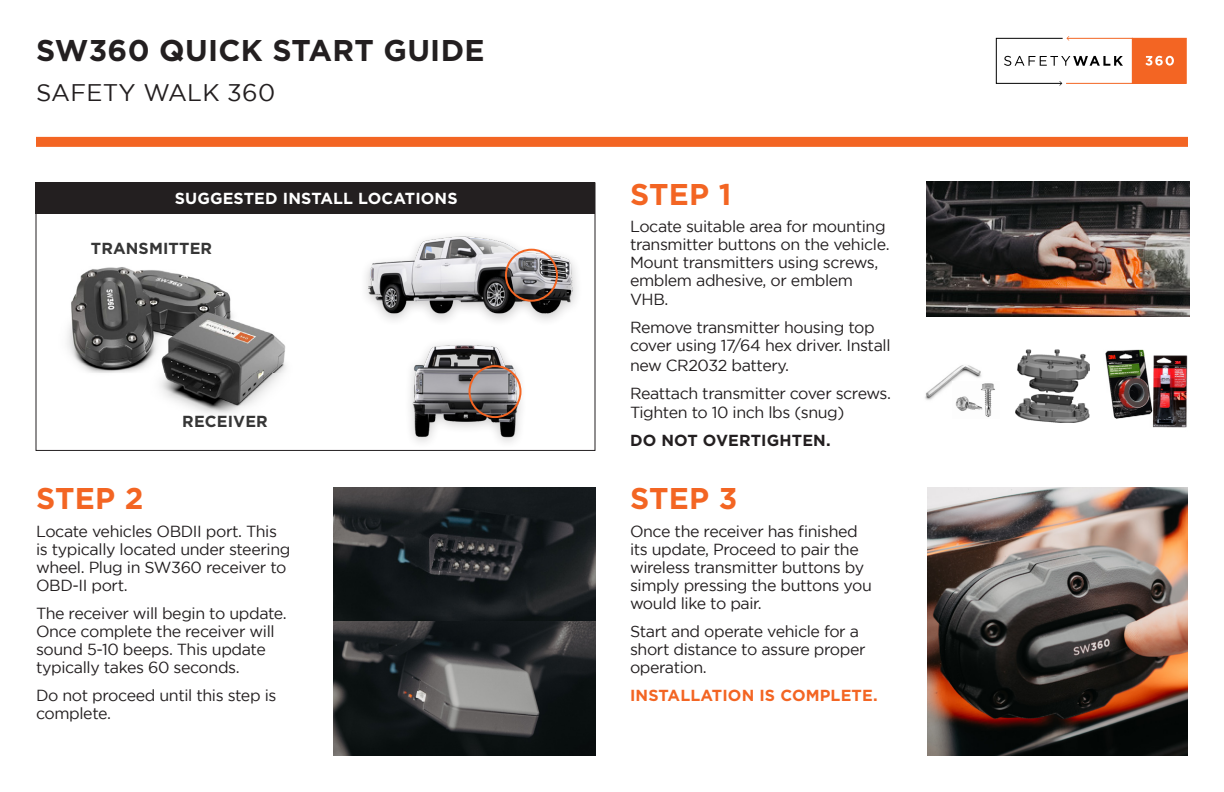
<style>
.page{position:relative;width:1224px;height:792px;background:#fff}
.page>*{position:absolute;margin:0;border:0;box-sizing:border-box;transform-origin:0 0}
.t1{font:700 30px "Gotham";letter-spacing:.01em;color:#231f20}
.t2{font:700 30px "Gotham";letter-spacing:.01em;color:#f36523}
.t3{font:24px "Gotham";letter-spacing:.01em;color:#231f20}
.t4{font:16px/18px "Gotham";letter-spacing:-.025em;color:#231f20}
.t5{font:700 16px "Gotham";letter-spacing:.01em;color:#fff}
.t6{font:700 16px "Gotham";letter-spacing:.01em;color:#f36523}
.t7{font:700 16px "Gotham";letter-spacing:.01em;color:#363636}
.t8{font:700 16px "Gotham";letter-spacing:.01em;color:#231f20}
</style>
<div class="page">
<img style="left:67px;top:267px;width:219px;height:147px">
<div style="left:36px;top:183px;width:559px;height:31px;background:#231f20"></div>
<svg style="left:996px;top:36px;width:137px;height:50px"></svg>
<div style="left:1132px;top:38px;width:54px;height:45px;background:#f36523"></div>
<div style="left:1132px;top:38px;width:55px;height:46px;border:1px solid #f36523"></div>
<svg style="left:1145px;top:56px;width:29px;height:10px"></svg>
<div style="left:36px;top:137px;width:1152px;height:10px;background:#f36523"></div>
<img style="left:927px;top:487px;width:261px;height:269px">
<img style="left:333px;top:487px;width:263px;height:269px">
<img style="left:926px;top:182px;width:263px;height:134px">
<img style="left:925px;top:365px;width:57px;height:35px">
<img style="left:952px;top:382px;width:43px;height:35px">
<img style="left:1015px;top:349px;width:74px;height:74px">
<img style="left:1105px;top:349px;width:83px;height:79px">
<img style="left:366px;top:237px;width:230px;height:87px">
<div style="left:505px;top:249px;width:53px;height:53px;border:2px solid #f36523;border-radius:50%"></div>
<img style="left:410px;top:324px;width:186px;height:127px">
<div style="left:469px;top:365px;width:53px;height:53px;border:2px solid #f36523;border-radius:50%"></div>
<div style="left:36px;top:183px;width:559px;height:268px;border:1px solid #231f20"></div>
<p class="t1" style="left:36px;top:33px;width:450px">SW360 QUICK START GUIDE</p>
<p class="t3" style="left:36px;top:79px;width:241px">SAFETY WALK 360</p>
<p class="t5" style="left:175px;top:189px;width:284px">SUGGESTED INSTALL LOCATIONS</p>
<p class="t7" style="left:91px;top:239px;width:123px">TRANSMITTER</p>
<p class="t7" style="left:182px;top:412px;width:87px">RECEIVER</p>
<p class="t2" style="left:630px;top:177px;width:103px">STEP 1</p>
<p class="t4" style="left:630px;top:217px;width:261px">Locate suitable area for mounting transmitter buttons on the vehicle.<br>Mount transmitters using screws, emblem adhesive, or emblem<br>VHB.</p>
<p class="t4" style="left:630px;top:318px;width:262px;line-height:18.6px">Remove transmitter housing top cover using 17/64 hex driver. Install new CR2032 battery.</p>
<p class="t4" style="left:630px;top:383px;width:263px;line-height:19.2px">Reattach transmitter cover screws.<br>Tighten to 10 inch lbs (snug)</p>
<p class="t8" style="left:630px;top:431px;width:202px">DO NOT OVERTIGHTEN.</p>
<p class="t2" style="left:36px;top:481px;width:109px">STEP 2</p>
<p class="t2" style="left:630px;top:481px;width:109px">STEP 3</p>
<p class="t4" style="left:630px;top:522px;width:243px">Once the receiver has finished its update, Proceed to pair the wireless transmitter buttons by simply pressing the buttons you would like to pair.</p>
<p class="t4" style="left:630px;top:622px;width:237px">Start and operate vehicle for a short distance to assure proper operation.</p>
<p class="t6" style="left:630px;top:686px;width:249px">INSTALLATION IS COMPLETE.</p>
<p class="t4" style="left:36px;top:522px;width:256px">Locate vehicles OBDII port. This is typically located under steering wheel. Plug in SW360 receiver to<br>OBD-II port.</p>
<p class="t4" style="left:36px;top:604px;width:252px">The receiver will begin to update.<br>Once complete the receiver will sound 5-10 beeps. This update typically takes 60 seconds.</p>
<p class="t4" style="left:36px;top:686px;width:242px">Do not proceed until this step is complete.</p>
</div>
